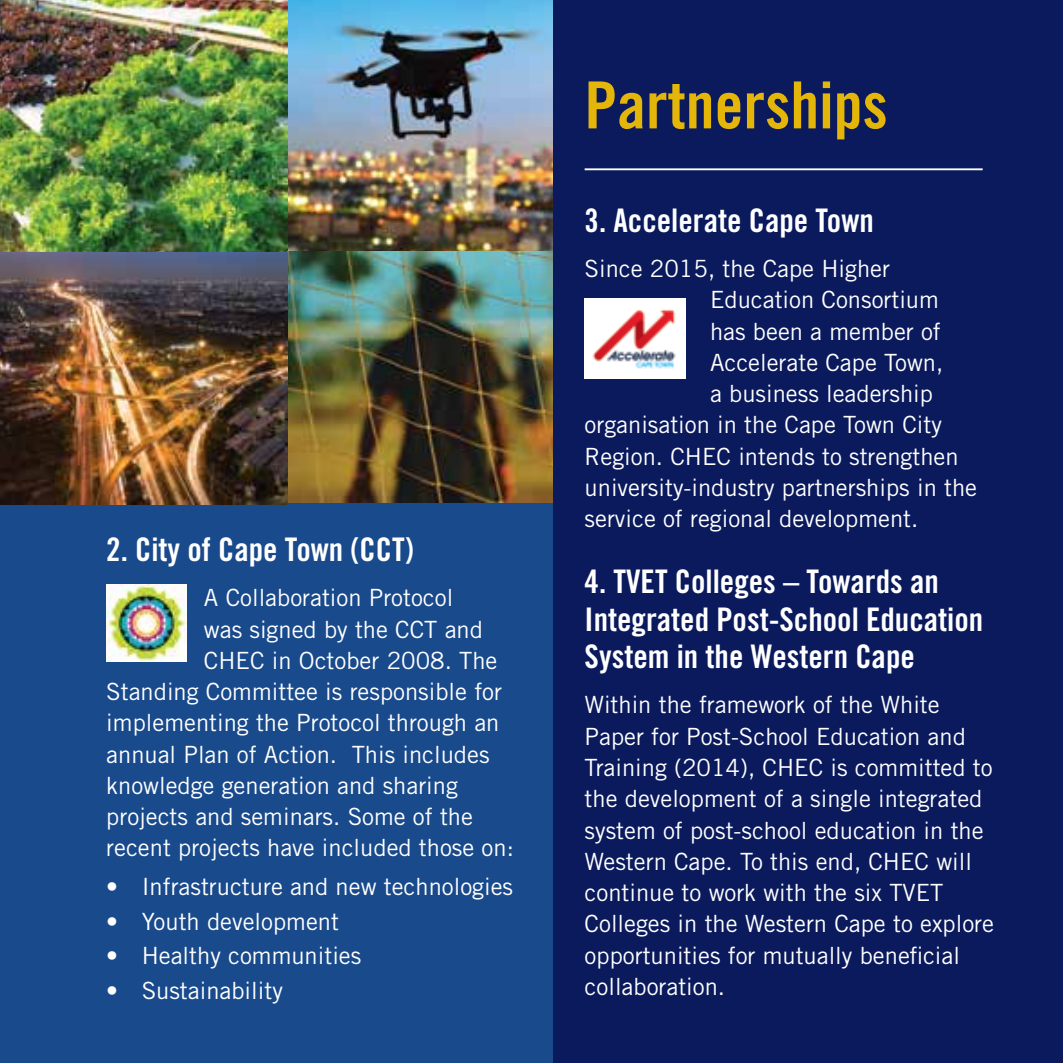
<style>
.page{position:relative;width:1063px;height:1063px;background:#fff}
.page>*{position:absolute;margin:0;border:0;box-sizing:border-box;transform-origin:0 0}
.t1{font:65px "Trade Gothic LT Std Bd Cn 20";color:#e4b60a}
.t2{font:32.5px/37.5px "Trade Gothic LT Std Bd Cn 20";color:#fff}
.t3{font:23.75px/31.2px "Trade Gothic LT Std";color:#fff}
</style>
<div class="page">
<div style="left:0;top:0;width:1063px;height:1062px;background:#0a1a5d"></div>
<div style="left:0;top:0;width:553px;height:1062px;background:#194a8c"></div>
<hr style="left:585px;top:168px;width:398px;height:2px;background:#fff">
<img style="left:0;top:0;width:553px;height:504px">
<img style="left:585px;top:298px;width:101px;height:81px">
<img style="left:106px;top:585px;width:81px;height:77px">
<h2 class="t2" style="left:106px;top:530px;width:309px">2. City of Cape Town (CCT)</h2>
<p class="t3" style="left:204px;top:582px;width:251px">A Collaboration Protocol</p>
<p class="t3" style="left:204px;top:613px;width:281px">was signed by the CCT and</p>
<p class="t3" style="left:204px;top:645px;width:295px">CHEC in October 2008. The</p>
<p class="t3" style="left:106px;top:676px;width:397px">Standing Committee is responsible for</p>
<p class="t3" style="left:106px;top:707px;width:395px">implementing the Protocol through an</p>
<p class="t3" style="left:106px;top:738px;width:385px">annual Plan of Action. This includes</p>
<p class="t3" style="left:106px;top:770px;width:353px">knowledge generation and sharing</p>
<p class="t3" style="left:106px;top:801px;width:368px">projects and seminars. Some of the</p>
<p class="t3" style="left:106px;top:832px;width:409px">recent projects have included those on:</p>
<p class="t3" style="left:106px;top:870px;width:408px">• Infrastructure and new technologies</p>
<p class="t3" style="left:106px;top:905px;width:234px">• Youth development</p>
<p class="t3" style="left:106px;top:940px;width:257px">• Healthy communities</p>
<p class="t3" style="left:106px;top:975px;width:178px">• Sustainability</p>
<h1 class="t1" style="left:585px;top:66px;width:305px">Partnerships</h1>
<h2 class="t2" style="left:585px;top:201px;width:291px">3. Accelerate Cape Town</h2>
<p class="t3" style="left:585px;top:253px;width:307px">Since 2015, the Cape Higher</p>
<p class="t3" style="left:710px;top:284px;width:230px">Education Consortium</p>
<p class="t3" style="left:710px;top:315px;width:232px">has been a member of</p>
<p class="t3" style="left:710px;top:347px;width:235px">Accelerate Cape Town,</p>
<p class="t3" style="left:710px;top:378px;width:224px">a business leadership</p>
<p class="t3" style="left:585px;top:409px;width:359px">organisation in the Cape Town City</p>
<p class="t3" style="left:585px;top:440px;width:376px">Region. CHEC intends to strengthen</p>
<p class="t3" style="left:585px;top:472px;width:394px">university-industry partnerships in the</p>
<p class="t3" style="left:585px;top:503px;width:335px">service of regional development.</p>
<h2 class="t2" style="left:585px;top:562px;width:400px">4. TVET Colleges – Towards an<br>Integrated Post-School Education<br>System in the Western Cape</h2>
<p class="t3" style="left:585px;top:689px;width:411px">Within the framework of the White Paper for Post-School Education and Training (2014), CHEC is committed to the development of a single integrated system of post-school education in the Western Cape. To this end, CHEC will continue to work with the six TVET Colleges in the Western Cape to explore opportunities for mutually beneficial collaboration.</p>
</div>
